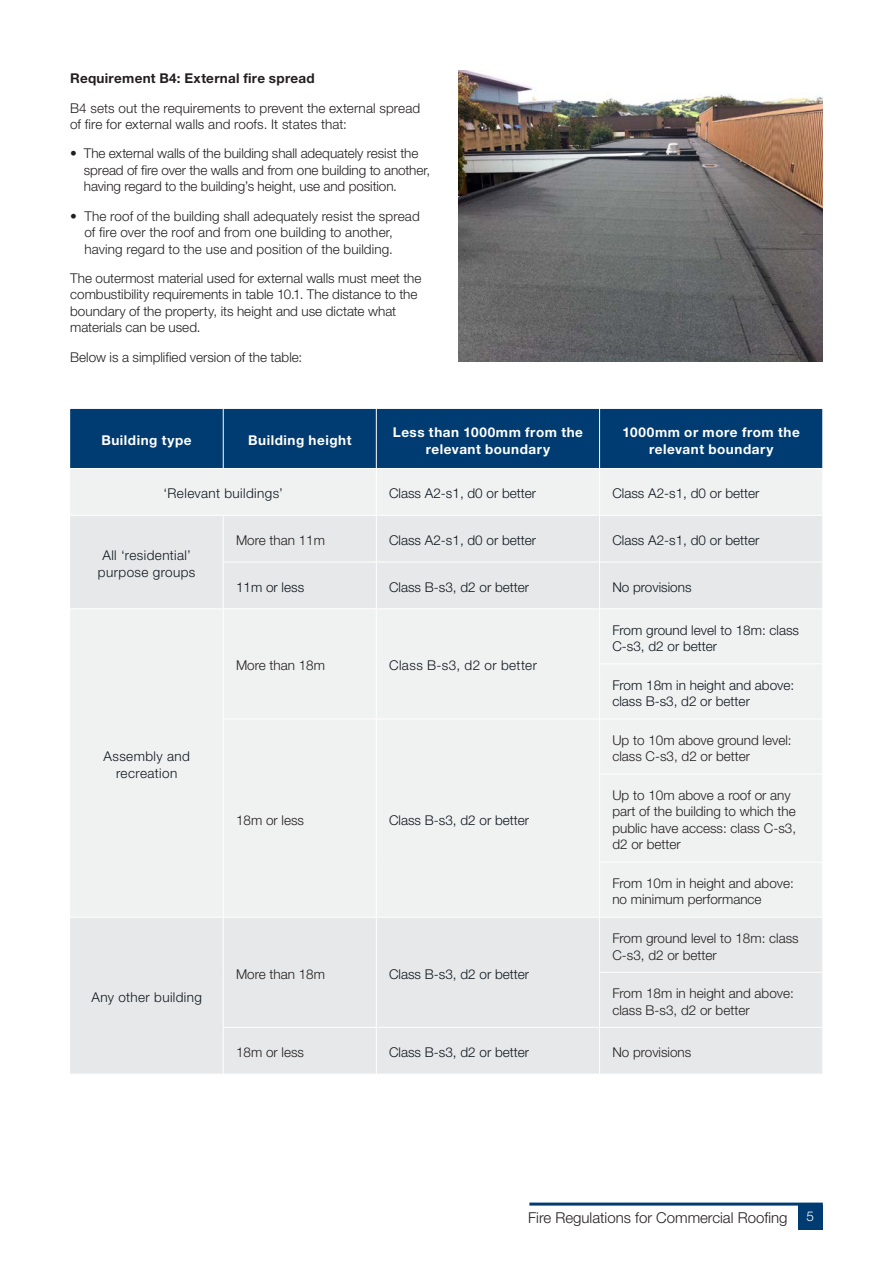
<style>
.page{position:relative;width:893px;height:1263px;background:#fff}
.page>*{position:absolute;margin:0;border:0;box-sizing:border-box;transform-origin:0 0}
.t1{font:300 15px "Helvetica Neue";color:#231f20}
.t2{font:300 13.5px/16.5px "Helvetica Neue";color:#231f20}
.t3{font:300 13.5px/16.5px "Helvetica Neue";color:#101820}
.t4{font:300 13.5px/16.5px "Helvetica Neue";letter-spacing:.03em;color:#101820;text-align:center}
.t5{font:700 13.5px/16.5px "Helvetica Neue";letter-spacing:.04em;color:#fff;text-align:center}
.t6{font:700 13.5px "Helvetica Neue";letter-spacing:.02em;color:#231f20}
.t7{font:300 13.5px "Helvetica Neue";color:#fff}
</style>
<div class="page">
<div style="left:798px;top:1205px;width:25px;height:25px;background:#003c71"></div>
<hr style="left:529px;top:1202px;width:294px;height:3px;background:#003c71">
<div style="left:70px;top:409px;width:752px;height:59px;background:#003c71"></div>
<div style="left:70px;top:469px;width:752px;height:46px;background:#f0f1f1"></div>
<svg style="left:70px;top:516px;width:752px;height:558px;fill:#f0f1f1"></svg>
<hr style="left:223px;top:409px;width:1px;height:59px;background:#fff">
<hr style="left:376px;top:409px;width:1px;height:59px;background:#fff">
<hr style="left:599px;top:409px;width:1px;height:59px;background:#fff">
<hr style="left:376px;top:469px;width:1px;height:46px;background:#fff">
<hr style="left:223px;top:516px;width:1px;height:46px;background:#fff">
<hr style="left:376px;top:516px;width:1px;height:46px;background:#fff">
<hr style="left:223px;top:562px;width:1px;height:46px;background:#fff">
<hr style="left:376px;top:562px;width:1px;height:46px;background:#fff">
<hr style="left:223px;top:609px;width:1px;height:55px;background:#fff">
<hr style="left:376px;top:609px;width:1px;height:55px;background:#fff">
<hr style="left:223px;top:664px;width:1px;height:55px;background:#fff">
<hr style="left:376px;top:664px;width:1px;height:54px;background:#fff">
<hr style="left:223px;top:719px;width:1px;height:55px;background:#fff">
<hr style="left:376px;top:719px;width:1px;height:55px;background:#fff">
<hr style="left:223px;top:774px;width:1px;height:88px;background:#fff">
<hr style="left:376px;top:774px;width:1px;height:88px;background:#fff">
<hr style="left:223px;top:862px;width:1px;height:55px;background:#fff">
<hr style="left:376px;top:862px;width:1px;height:55px;background:#fff">
<hr style="left:223px;top:917px;width:1px;height:55px;background:#fff">
<hr style="left:376px;top:917px;width:1px;height:55px;background:#fff">
<hr style="left:223px;top:972px;width:1px;height:55px;background:#fff">
<hr style="left:376px;top:972px;width:1px;height:55px;background:#fff">
<hr style="left:223px;top:1027px;width:1px;height:47px;background:#fff">
<hr style="left:376px;top:1028px;width:1px;height:46px;background:#fff">
<hr style="left:224px;top:562px;width:152px;height:1px;background:#fff">
<hr style="left:376px;top:562px;width:223px;height:1px;background:#fff">
<hr style="left:600px;top:562px;width:222px;height:1px;background:#fff">
<hr style="left:70px;top:608px;width:153px;height:1px;background:#fff">
<hr style="left:223px;top:608px;width:153px;height:1px;background:#fff">
<hr style="left:376px;top:608px;width:223px;height:1px;background:#fff">
<hr style="left:600px;top:608px;width:222px;height:1px;background:#fff">
<hr style="left:600px;top:663px;width:222px;height:1px;background:#fff">
<hr style="left:224px;top:718px;width:152px;height:1px;background:#fff">
<hr style="left:376px;top:718px;width:223px;height:1px;background:#fff">
<hr style="left:600px;top:718px;width:222px;height:1px;background:#fff">
<hr style="left:600px;top:774px;width:222px;height:1px;background:#fff">
<hr style="left:600px;top:862px;width:222px;height:1px;background:#fff">
<hr style="left:70px;top:917px;width:153px;height:1px;background:#fff">
<hr style="left:223px;top:917px;width:153px;height:1px;background:#fff">
<hr style="left:376px;top:917px;width:223px;height:1px;background:#fff">
<hr style="left:600px;top:917px;width:222px;height:1px;background:#fff">
<hr style="left:600px;top:972px;width:222px;height:1px;background:#fff">
<hr style="left:224px;top:1027px;width:152px;height:1px;background:#fff">
<hr style="left:376px;top:1027px;width:223px;height:1px;background:#fff">
<hr style="left:600px;top:1027px;width:222px;height:1px;background:#fff">
<hr style="left:599px;top:469px;width:1px;height:46px;background:#fff">
<hr style="left:599px;top:515px;width:1px;height:47px;background:#fff">
<hr style="left:599px;top:562px;width:1px;height:47px;background:#fff">
<hr style="left:599px;top:609px;width:1px;height:55px;background:#fff">
<hr style="left:599px;top:664px;width:1px;height:55px;background:#fff">
<hr style="left:599px;top:719px;width:1px;height:55px;background:#fff">
<hr style="left:599px;top:774px;width:1px;height:88px;background:#fff">
<hr style="left:599px;top:862px;width:1px;height:55px;background:#fff">
<hr style="left:599px;top:917px;width:1px;height:55px;background:#fff">
<hr style="left:599px;top:972px;width:1px;height:55px;background:#fff">
<hr style="left:599px;top:1027px;width:1px;height:47px;background:#fff">
<img style="left:459px;top:70px;width:363px;height:292px">
<p class="t6" style="left:70px;top:73px;width:246px">Requirement B4: External fire spread</p>
<p class="t2" style="left:70px;top:101px;width:352px">B4 sets out the requirements to prevent the external spread of fire for external walls and roofs. It states that:</p>
<p class="t2" style="left:84px;top:147px;width:348px;text-indent:-14px">• The external walls of the building shall adequately resist the spread of fire over the walls and from one building to another, having regard to the building’s height, use and position.</p>
<p class="t2" style="left:84px;top:209px;width:337px;text-indent:-14px">• The roof of the building shall adequately resist the spread of fire over the roof and from one building to another, having regard to the use and position of the building.</p>
<p class="t2" style="left:70px;top:271px;width:353px">The outermost material used for external walls must meet the combustibility requirements in table 10.1. The distance to the boundary of the property, its height and use dictate what materials can be used.</p>
<p class="t2" style="left:70px;top:350px;width:234px">Below is a simplified version of the table:</p>
<p class="t5" style="left:101px;top:433px;width:92px">Building type</p>
<p class="t5" style="left:248px;top:433px;width:105px">Building height</p>
<p class="t5" style="left:393px;top:425px;width:192px">Less than 1000mm from the relevant boundary</p>
<p class="t5" style="left:623px;top:425px;width:179px">1000mm or more from the relevant boundary</p>
<p class="t4" style="left:164px;top:487px;width:121px">‘Relevant buildings’</p>
<p class="t3" style="left:389px;top:487px;width:149px">Class A2-s1, d0 or better</p>
<p class="t3" style="left:612px;top:487px;width:149px">Class A2-s1, d0 or better</p>
<p class="t4" style="left:98px;top:548px;width:99px">All ‘residential’ purpose groups</p>
<p class="t4" style="left:103px;top:749px;width:88px">Assembly and recreation</p>
<p class="t4" style="left:91px;top:990px;width:112px">Any other building</p>
<p class="t2" style="left:236px;top:533px;width:91px">More than 11m</p>
<p class="t3" style="left:389px;top:533px;width:149px">Class A2-s1, d0 or better</p>
<p class="t3" style="left:612px;top:533px;width:149px">Class A2-s1, d0 or better</p>
<p class="t3" style="left:236px;top:580px;width:70px">11m or less</p>
<p class="t3" style="left:389px;top:580px;width:142px">Class B-s3, d2 or better</p>
<p class="t3" style="left:612px;top:580px;width:81px">No provisions</p>
<p class="t2" style="left:236px;top:659px;width:91px">More than 18m</p>
<p class="t4" style="left:389px;top:659px;width:149px">Class B-s3, d2 or better</p>
<p class="t2" style="left:236px;top:813px;width:70px">18m or less</p>
<p class="t3" style="left:389px;top:813px;width:142px">Class B-s3, d2 or better</p>
<p class="t2" style="left:236px;top:967px;width:91px">More than 18m</p>
<p class="t3" style="left:389px;top:967px;width:142px">Class B-s3, d2 or better</p>
<p class="t3" style="left:612px;top:623px;width:188px">From ground level to 18m: class<br>C-s3, d2 or better</p>
<p class="t3" style="left:612px;top:678px;width:183px">From 18m in height and above: class B-s3, d2 or better</p>
<p class="t2" style="left:612px;top:733px;width:181px">Up to 10m above ground level: class C-s3, d2 or better</p>
<p class="t2" style="left:612px;top:788px;width:185px">Up to 10m above a roof or any part of the building to which the public have access: class C-s3, d2 or better</p>
<p class="t2" style="left:612px;top:876px;width:183px">From 10m in height and above: no minimum performance</p>
<p class="t2" style="left:612px;top:931px;width:188px">From ground level to 18m: class<br>C-s3, d2 or better</p>
<p class="t2" style="left:612px;top:986px;width:183px">From 18m in height and above: class B-s3, d2 or better</p>
<p class="t2" style="left:236px;top:1045px;width:70px">18m or less</p>
<p class="t3" style="left:389px;top:1045px;width:142px">Class B-s3, d2 or better</p>
<p class="t2" style="left:612px;top:1045px;width:81px">No provisions</p>
<p class="t1" style="left:528px;top:1212px;width:261px">Fire Regulations for Commercial Roofing</p>
<p class="t7" style="left:806px;top:1211px;width:9px">5</p>
</div>
